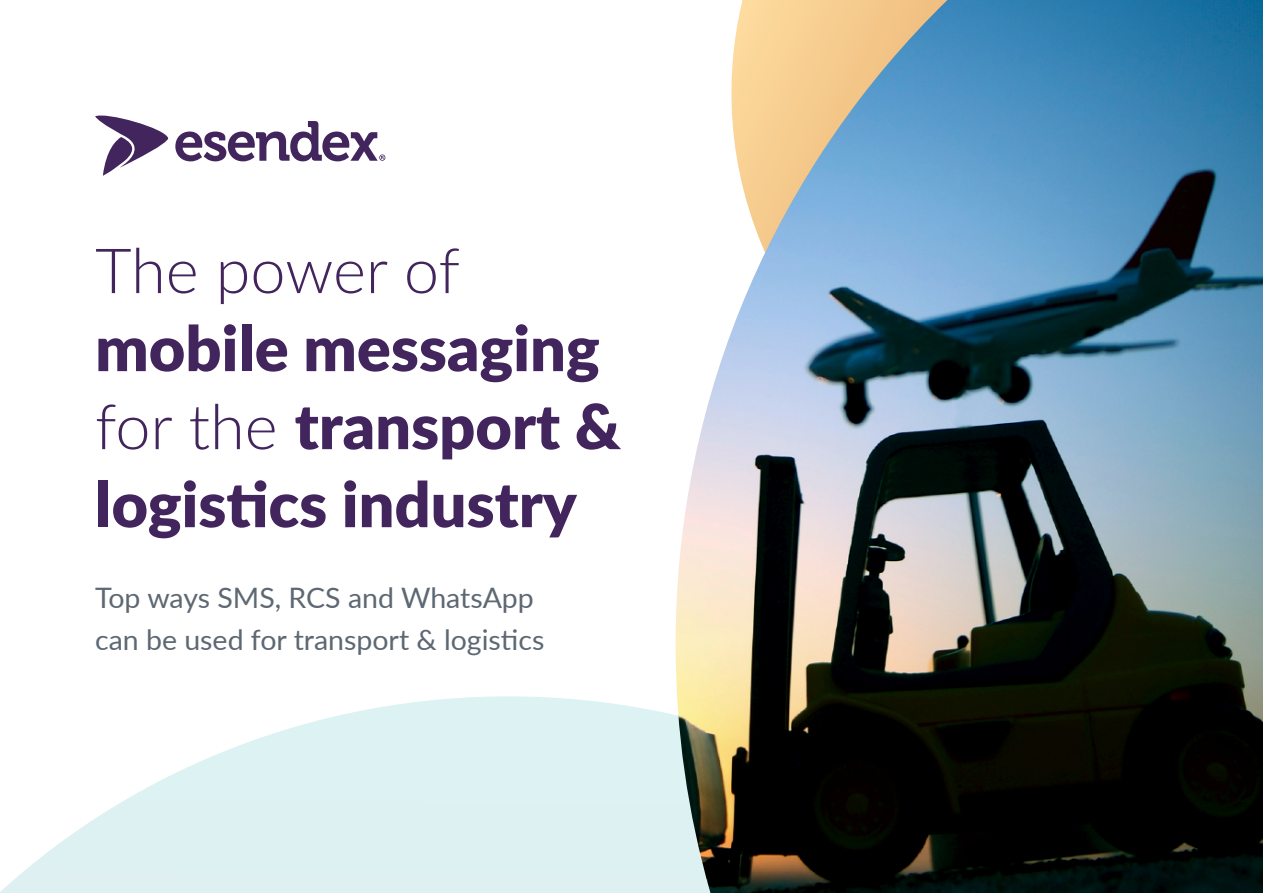
<style>
.page{position:relative;width:1263px;height:893px;background:#fff}
.page>*{position:absolute;margin:0;border:0;box-sizing:border-box;transform-origin:0 0}
.t1{font:900 62.4px/78px "Lato";color:#43255e}
.t2{font:300 62.4px "Lato";letter-spacing:-.005em;color:#43255e}
.t3{font:28.2px/42px "Lato";color:#5d6873}
.s1{font-weight:300}
</style>
<div class="page">
<svg style="left:0;top:696px;width:676px;height:197px"></svg>
<img style="left:676px;top:0;width:587px;height:893px">
<svg style="left:175px;top:121px;width:210px;height:40px"></svg>
<svg style="left:95px;top:115px;width:73px;height:61px"></svg>
<h1 class="t2" style="left:95px;top:227px;width:366px">The power of</h1>
<h1 class="t1" style="left:95px;top:307px;width:527px">mobile messaging <span class="s1">for the</span> transport &amp; logistics industry</h1>
<p class="t3" style="left:95px;top:575px;width:451px">Top ways SMS, RCS and WhatsApp can be used for transport &amp; logistics</p>
</div>
